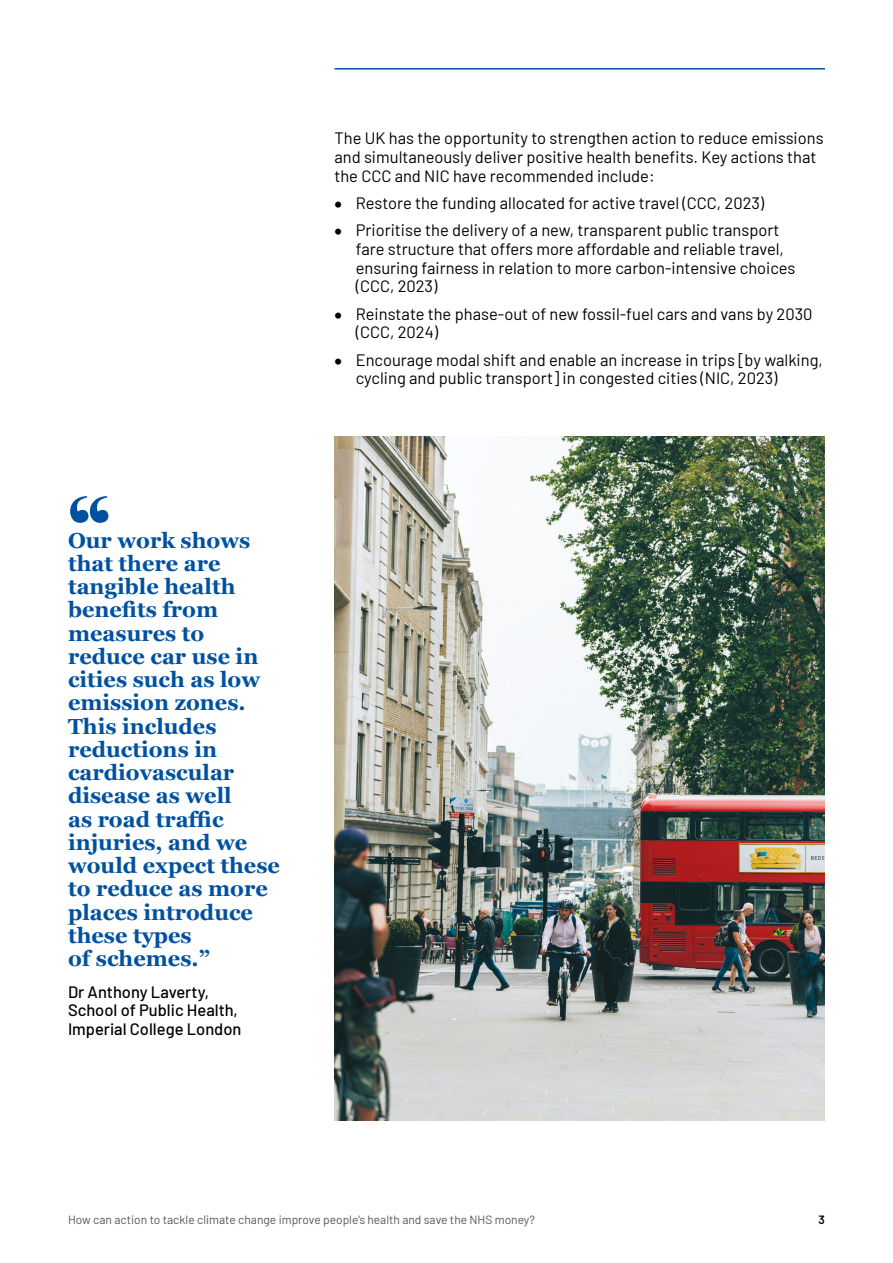
<style>
.page{position:relative;width:893px;height:1263px;background:#fff}
.page>*{position:absolute;margin:0;border:0;box-sizing:border-box;transform-origin:0 0}
.t1{font:700 21.75px/23.2px "Georgia";color:#0051a0}
.t2{font:16.5px/18.8px "Barlow";color:#000}
.t3{font:500 16.5px/18.8px "Barlow";color:#000}
.t4{font:12px "Barlow";color:#575756}
.t5{font:600 12px "Barlow";color:#000}
.s1{font-weight:600;font-size:24px}
</style>
<div class="page">
<hr style="left:334px;top:68px;width:491px;height:2px;background:#0051a0">
<svg style="left:70px;top:496px;width:38px;height:27px"></svg>
<img style="left:334px;top:437px;width:491px;height:683px">
<p class="t2" style="left:334px;top:127px;width:491px">The UK has the opportunity to strengthen action to reduce emissions and simultaneously deliver positive health benefits. Key actions that the CCC and NIC have recommended include:</p>
<p class="t2" style="left:334px;top:192px;width:431px"><span class="s1">•</span> Restore the funding allocated for active travel (CCC, 2023)</p>
<p class="t2" style="left:356px;top:219px;width:441px;text-indent:-21px"><span class="s1">•</span> Prioritise the delivery of a new, transparent public transport fare structure that offers more affordable and reliable travel, ensuring fairness in relation to more carbon-intensive choices (CCC, 2023)</p>
<p class="t2" style="left:356px;top:303px;width:458px;text-indent:-21px"><span class="s1">•</span> Reinstate the phase-out of new fossil-fuel cars and vans by 2030 (CCC, 2024)</p>
<p class="t2" style="left:356px;top:349px;width:469px;text-indent:-21px"><span class="s1">•</span> Encourage modal shift and enable an increase in trips [by walking, cycling and public transport] in congested cities (NIC, 2023)</p>
<p class="t1" style="left:68px;top:527px;width:213px">Our work shows that there are tangible health benefits from measures to reduce car use in cities such as low emission zones.<br>This includes reductions in cardiovascular disease as well<br>as road traffic injuries, and we would expect these to reduce as more places introduce these types<br>of schemes.”</p>
<p class="t3" style="left:68px;top:981px;width:175px">Dr Anthony Laverty,<br>School of Public Health,<br>Imperial College London</p>
<p class="t4" style="left:68px;top:1211px;width:468px">How can action to tackle climate change improve people’s health and save the NHS money?</p>
<p class="t5" style="left:819px;top:1211px;width:8px">3</p>
</div>
